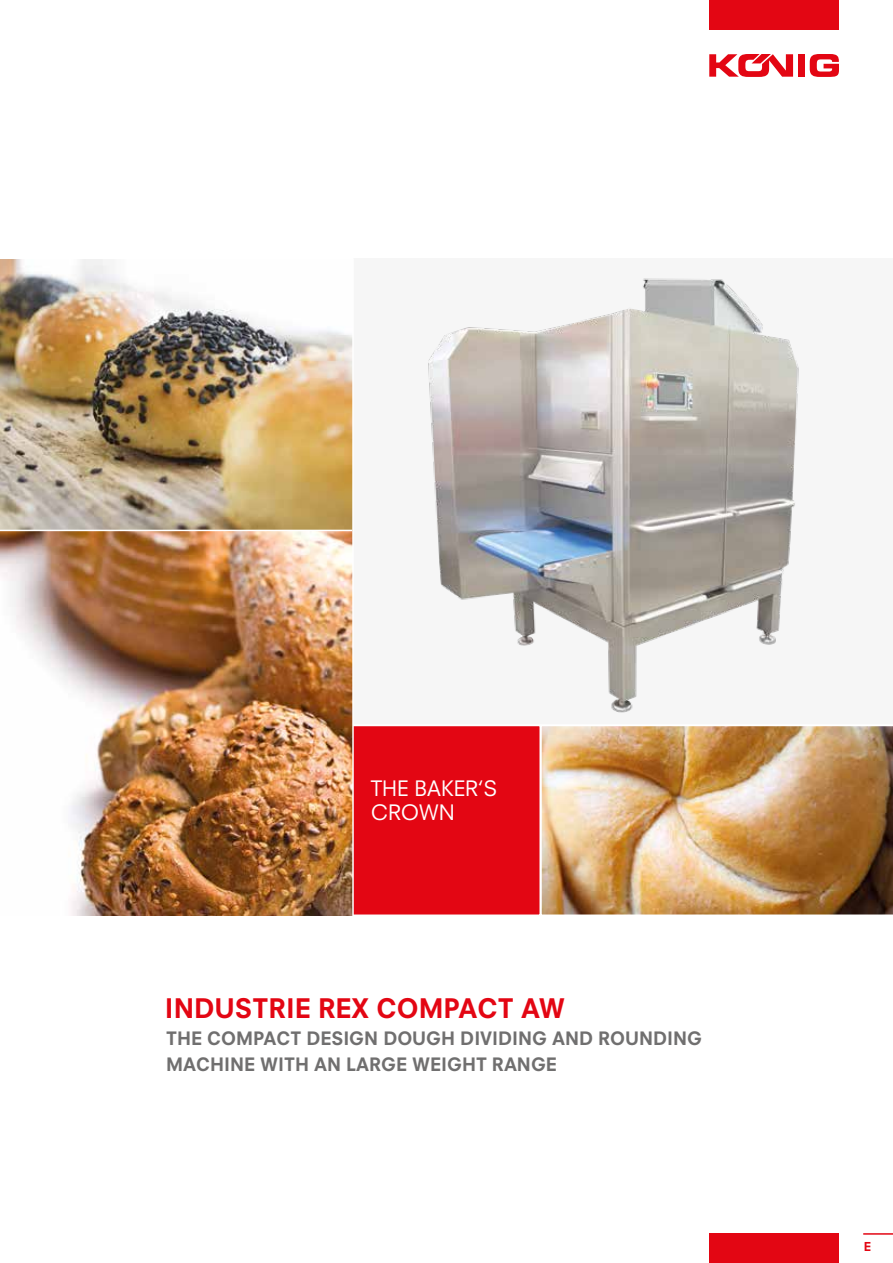
<style>
.page{position:relative;width:893px;height:1263px;background:#fff}
.page>*{position:absolute;margin:0;border:0;box-sizing:border-box;transform-origin:0 0}
.t1{font:800 26.25px "Neuzeit S";color:#e30613}
.t2{font:20.7px/24.9px "Neuzeit S";color:#fff}
.t3{font:800 18px/25.5px "Neuzeit S";color:#706f6f}
.t4{font:800 12px "Neuzeit S";color:#e30613}
</style>
<div class="page">
<img style="left:1px;top:259px;width:351px;height:656px">
<div style="left:350px;top:725px;width:191px;height:191px;background:#e30613"></div>
<hr style="left:863px;top:1233px;width:30px;height:2px;background:#e30613">
<div style="left:709px;top:1233px;width:130px;height:30px;background:#e30613"></div>
<div style="left:709px;top:0;width:130px;height:30px;background:#e30613"></div>
<div style="left:798px;top:54px;width:7px;height:23px;background:#e30613"></div>
<svg style="left:810px;top:54px;width:29px;height:23px"></svg>
<svg style="left:709px;top:54px;width:84px;height:23px"></svg>
<img style="left:540px;top:726px;width:353px;height:190px">
<div style="left:353px;top:258px;width:540px;height:467px;background:#f6f6f6"></div>
<img style="left:428px;top:278px;width:371px;height:435px">
<hr style="left:352px;top:258px;width:2px;height:672px;background:#fff">
<hr style="left:353px;top:724px;width:540px;height:2px;background:#fff">
<hr style="left:0;top:530px;width:352px;height:1px;background:#fff">
<p class="t2" style="left:371px;top:775px;width:128px">THE BAKER‘S<br>CROWN</p>
<h1 class="t1" style="left:165px;top:992px;width:401px">INDUSTRIE REX COMPACT AW</h1>
<p class="t3" style="left:166px;top:1026px;width:538px">THE COMPACT DESIGN DOUGH DIVIDING AND ROUNDING<br>MACHINE WITH AN LARGE WEIGHT RANGE</p>
<p class="t4" style="left:864px;top:1239px;width:9px">E</p>
</div>
